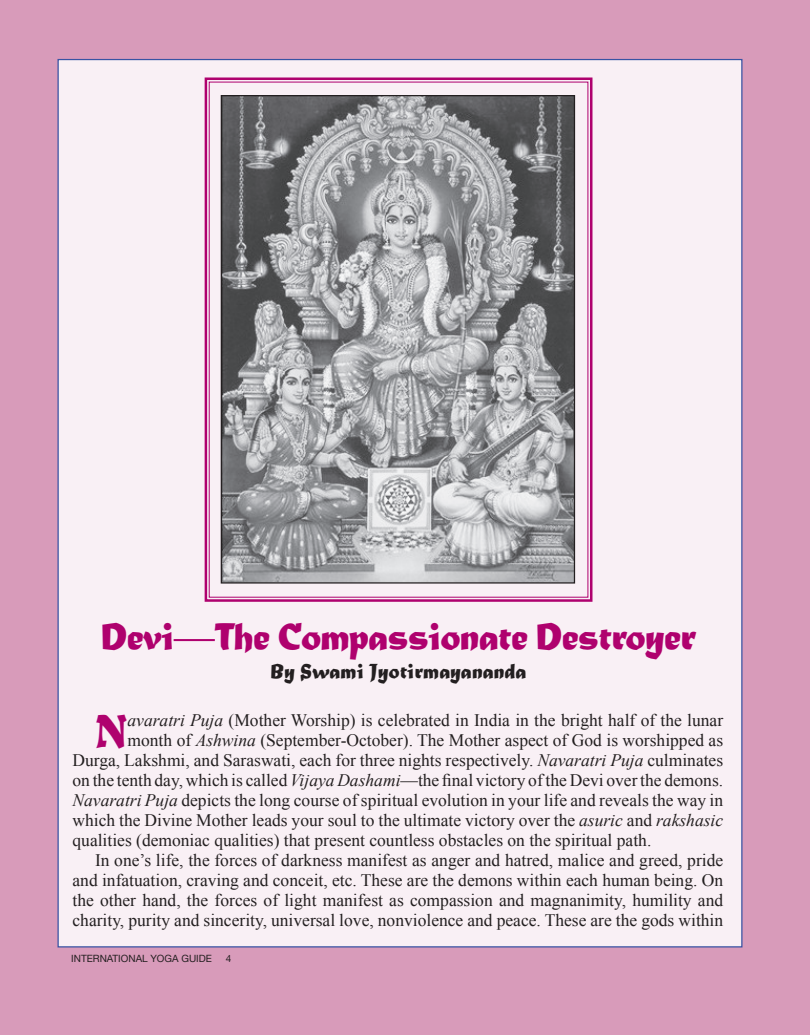
<style>
.page{position:relative;width:810px;height:1035px;background:#d89bba}
.page>*{position:absolute;margin:0;border:0;box-sizing:border-box;transform-origin:0 0}
.t1{font:49.62px "Matura";color:#af016e}
.t2{font:41.25px "Matura";letter-spacing:-.02em;color:#af016e}
.t3{font:22.5px "Matura";color:#231f20}
.t4{font:17.5px "Times New Roman";color:#231f20}
.t5{font:10px "Helvetica Neue";color:#231f20}
.s1{font-style:italic}
</style>
<div class="page">
<div style="left:58px;top:59px;width:684px;height:889px;background:#f9f0f5;border:1px solid #3853a3"></div>
<svg style="left:204px;top:77px;width:389px;height:525px;background:#a39ea4"></svg>
<h2 class="t2" style="left:101px;top:614px;width:597px">Devi—The Compassionate Destroyer</h2>
<p class="t3" style="left:271px;top:659px;width:258px">By Swami Jyotirmayananda</p>
<h1 class="t1" style="left:95px;top:704px;width:34px">N</h1>
<p class="t4" style="left:128px;top:708px;width:597px"><span class="s1">avaratri Puja</span> (Mother Worship) is celebrated in India in the bright half of the lunar</p>
<p class="t4" style="left:128px;top:728px;width:597px">month of <span class="s1">Ashwina</span> (September-October). The Mother aspect of God is worshipped as</p>
<p class="t4" style="left:73px;top:748px;width:652px">Durga, Lakshmi, and Saraswati, each for three nights respectively. <span class="s1">Navaratri Puja</span> culminates</p>
<p class="t4" style="left:73px;top:768px;width:652px">on the tenth day, which is called <span class="s1">Vijaya Dashami</span>—the final victory of the Devi over the demons.</p>
<p class="t4" style="left:73px;top:788px;width:652px"><span class="s1">Navaratri Puja</span> depicts the long course of spiritual evolution in your life and reveals the way in</p>
<p class="t4" style="left:73px;top:808px;width:652px">which the Divine Mother leads your soul to the ultimate victory over the <span class="s1">asuric</span> and <span class="s1">rakshasic</span></p>
<p class="t4" style="left:73px;top:828px;width:580px">qualities (demoniac qualities) that present countless obstacles on the spiritual path.</p>
<p class="t4" style="left:95px;top:848px;width:630px">In one’s life, the forces of darkness manifest as anger and hatred, malice and greed, pride</p>
<p class="t4" style="left:73px;top:868px;width:652px">and infatuation, craving and conceit, etc. These are the demons within each human being. On</p>
<p class="t4" style="left:73px;top:888px;width:652px">the other hand, the forces of light manifest as compassion and magnanimity, humility and</p>
<p class="t4" style="left:73px;top:908px;width:652px">charity, purity and sincerity, universal love, nonviolence and peace. These are the gods within</p>
<p class="t5" style="left:71px;top:951px;width:142px">INTERNATIONAL YOGA GUIDE</p>
<p class="t5" style="left:226px;top:951px;width:7px">4</p>
</div>
